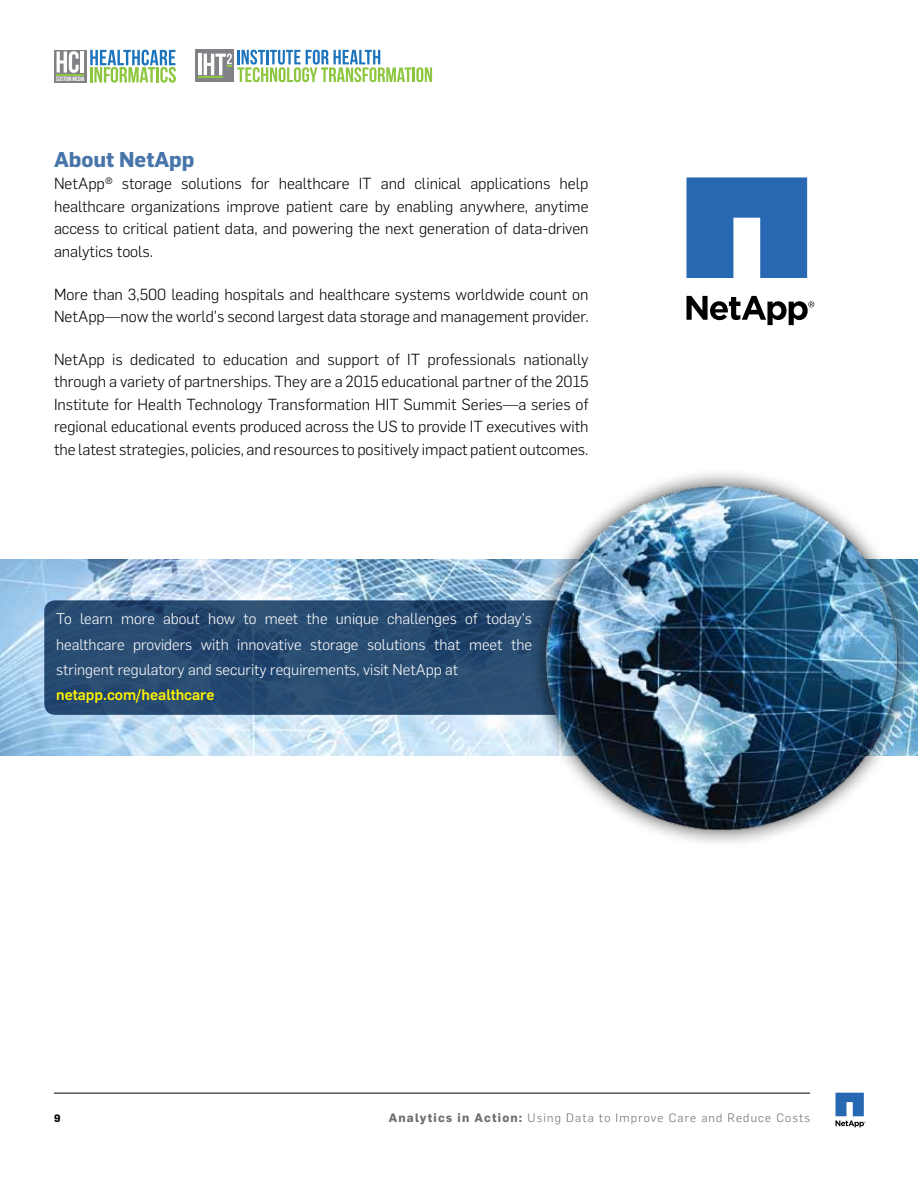
<style>
.page{position:relative;width:918px;height:1188px;background:#fff}
.page>*{position:absolute;margin:0;border:0;box-sizing:border-box;transform-origin:0 0}
.t1{font:700 21px "Flama";color:#4775aa}
.t2{font:300 15.75px/22.5px "Flama";color:#000;text-align:justify}
.t3{font:300 15.15px/25.5px "Flama";color:#fff;text-align:justify}
.t4{font:500 15px "Flama";color:#fff200}
.t5{font:300 12px "Flama";letter-spacing:.1em;color:#6d6e71}
.t6{font:700 10.5px "Flama";color:#000}
.t7{font:6.45px "Bebas Neue";letter-spacing:-.01em;color:#fff}
.s1{font-weight:700}
</style>
<div class="page">
<hr style="left:54px;top:1093px;width:756px;height:1px;background:#000">
<svg style="left:90px;top:50px;width:86px;height:33px"></svg>
<svg style="left:54px;top:50px;width:32px;height:32px"></svg>
<svg style="left:57px;top:51px;width:27px;height:24px"></svg>
<svg style="left:835px;top:1093px;width:31px;height:34px"></svg>
<div style="left:195px;top:50px;width:39px;height:32px;background:#808285"></div>
<svg style="left:198px;top:50px;width:234px;height:32px"></svg>
<img style="left:0;top:559px;width:515px;height:197px">
<svg style="left:44px;top:600px;width:575px;height:115px;background:#274b70"></svg>
<svg style="left:687px;top:177px;width:120px;height:101px;background:#457cbc"></svg>
<svg style="left:687px;top:296px;width:127px;height:29px"></svg>
<img style="left:515px;top:474px;width:403px;height:370px">
<p class="t7" style="left:56px;top:75px;width:30px">CUSTOM MEDIA</p>
<h1 class="t1" style="left:54px;top:144px;width:142px">About NetApp</h1>
<p class="t2" style="left:54px;top:172px;width:536px">NetApp® storage solutions for healthcare IT and clinical applications help healthcare organizations improve patient care by enabling anywhere, anytime access to critical patient data, and powering the next generation of data-driven analytics tools.</p>
<p class="t2" style="left:54px;top:282px;width:536px">More than 3,500 leading hospitals and healthcare systems worldwide count on<br>NetApp—now the world’s second largest data storage and management provider.</p>
<p class="t2" style="left:54px;top:347px;width:536px">NetApp is dedicated to education and support of IT professionals nationally through a variety of partnerships. They are a 2015 educational partner of the 2015<br>Institute for Health Technology Transformation HIT Summit Series—a series of regional educational events produced across the US to provide IT executives with the latest strategies, policies, and resources to positively impact patient outcomes.</p>
<p class="t3" style="left:56px;top:605px;width:477px">To learn more about how to meet the unique challenges of today’s healthcare providers with innovative storage solutions that meet the stringent regulatory and security requirements, visit NetApp at</p>
<p class="t4" style="left:56px;top:684px;width:160px">netapp.com/healthcare</p>
<p class="t6" style="left:54px;top:1110px;width:8px">9</p>
<p class="t5" style="left:389px;top:1109px;width:423px"><span class="s1">Analytics in Action:</span> Using Data to Improve Care and Reduce Costs</p>
</div>
